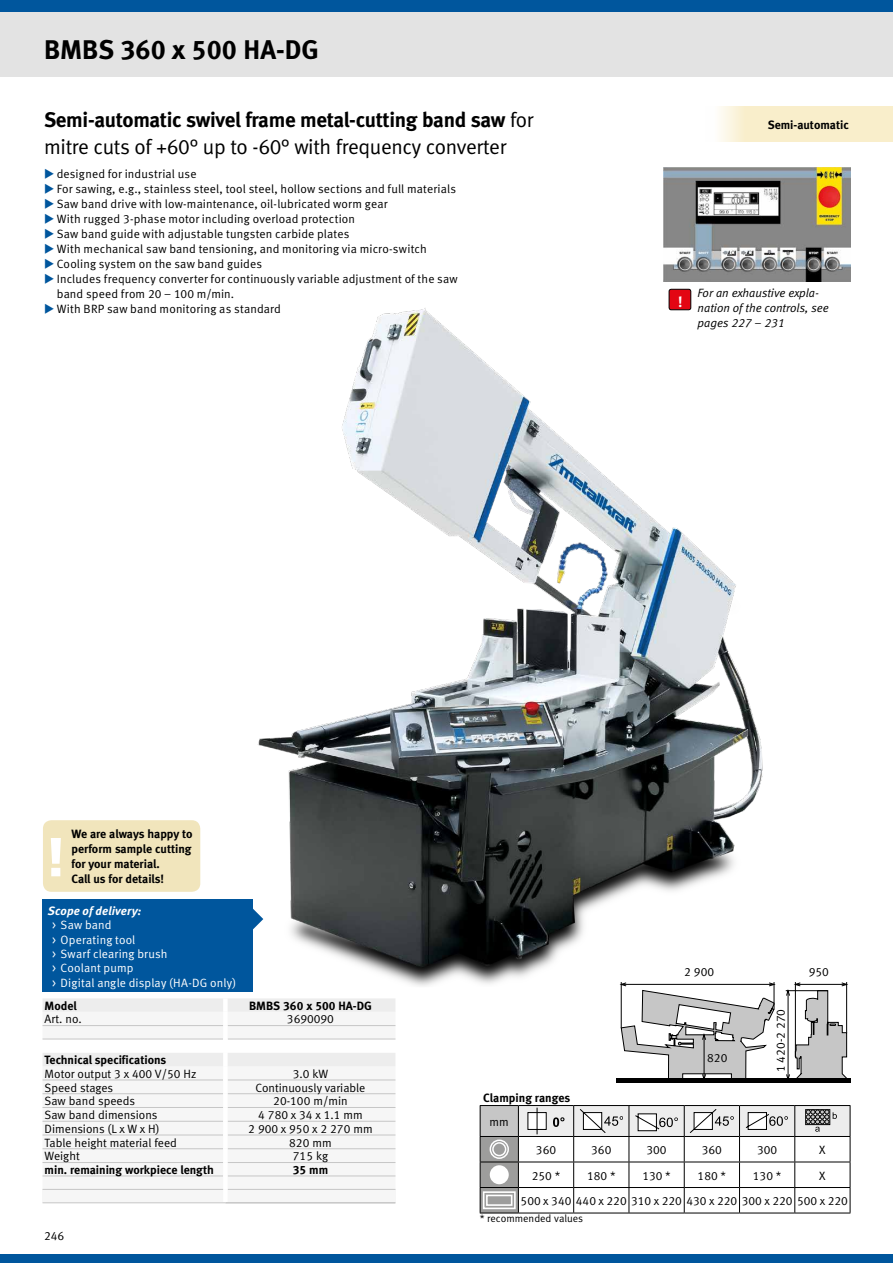
<style>
.page{position:relative;width:893px;height:1263px;background:#fff}
.page>*{position:absolute;margin:0;border:0;box-sizing:border-box;transform-origin:0 0}
.t1{font:800 57.45px "Front Page";color:#fff}
.t2{font:27px "Meta Bold LF";color:#000}
.t3{font:21px "Meta Bold LF";letter-spacing:-.015em;color:#000}
.t4{font:21px "Meta Normal LF";letter-spacing:-.015em;color:#000}
.t5{font:15px "Meta Bold LF";color:#fff}
.t6{font:12px/15px "Meta Normal LF";letter-spacing:.005em;color:#000}
.t7{font:12px/15px "Meta Bold LF";color:#000;text-align:justify}
.t8{font:12px/14.4px "Meta Normal LF";letter-spacing:.01em;color:#fff}
.t9{font:italic 12px/15px "Meta Normal LF";color:#000}
.t10{font:italic 12px "Meta Bold LF";letter-spacing:.01em;color:#fff}
.t11{font:10.5px "Meta Normal LF";color:#000}
.s1{font-family:"Meta Normal LF"}
</style>
<div class="page">
<div style="left:0;top:0;width:893px;height:77px;background:#e3e3e3"></div>
<div style="left:0;top:0;width:893px;height:11px;background:#00569d"></div>
<div style="left:0;top:1254px;width:893px;height:9px;background:#00569d"></div>
<div style="left:43px;top:998px;width:352px;height:14px;background:#ededed"></div>
<svg style="left:43px;top:1026px;width:352px;height:163px;fill:#f6f6f6"></svg>
<div style="left:43px;top:1053px;width:352px;height:13px;background:#ededed"></div>
<div style="left:43px;top:1189px;width:182px;height:14px;background:#f6f6f6"></div>
<div style="left:225px;top:1189px;width:170px;height:14px;background:#f6f6f6"></div>
<hr style="left:43px;top:1025px;width:180px;height:1px;background:#c6c6c6">
<hr style="left:228px;top:1025px;width:167px;height:1px;background:#c6c6c6">
<hr style="left:43px;top:1039px;width:180px;height:1px;background:#c6c6c6">
<hr style="left:228px;top:1039px;width:167px;height:1px;background:#c6c6c6">
<hr style="left:43px;top:1079px;width:180px;height:1px;background:#c6c6c6">
<hr style="left:228px;top:1079px;width:167px;height:1px;background:#c6c6c6">
<hr style="left:43px;top:1093px;width:180px;height:1px;background:#c6c6c6">
<hr style="left:228px;top:1093px;width:167px;height:1px;background:#c6c6c6">
<hr style="left:43px;top:1107px;width:180px;height:1px;background:#c6c6c6">
<hr style="left:228px;top:1107px;width:167px;height:1px;background:#c6c6c6">
<hr style="left:43px;top:1121px;width:180px;height:1px;background:#c6c6c6">
<hr style="left:228px;top:1121px;width:167px;height:1px;background:#c6c6c6">
<hr style="left:43px;top:1134px;width:180px;height:1px;background:#c6c6c6">
<hr style="left:228px;top:1134px;width:167px;height:1px;background:#c6c6c6">
<hr style="left:43px;top:1148px;width:180px;height:1px;background:#c6c6c6">
<hr style="left:228px;top:1148px;width:167px;height:1px;background:#c6c6c6">
<hr style="left:43px;top:1162px;width:180px;height:1px;background:#c6c6c6">
<hr style="left:228px;top:1162px;width:167px;height:1px;background:#c6c6c6">
<hr style="left:43px;top:1175px;width:180px;height:1px;background:#c6c6c6">
<hr style="left:228px;top:1175px;width:167px;height:1px;background:#c6c6c6">
<hr style="left:228px;top:1189px;width:167px;height:1px;background:#c6c6c6">
<div style="left:223px;top:998px;width:5px;height:14px;background:#fff"></div>
<div style="left:223px;top:1025px;width:5px;height:14px;background:#fff"></div>
<div style="left:223px;top:1039px;width:5px;height:14px;background:#fff"></div>
<div style="left:223px;top:1053px;width:5px;height:13px;background:#fff"></div>
<div style="left:223px;top:1066px;width:5px;height:14px;background:#fff"></div>
<div style="left:223px;top:1080px;width:5px;height:14px;background:#fff"></div>
<div style="left:223px;top:1094px;width:5px;height:13px;background:#fff"></div>
<div style="left:223px;top:1107px;width:5px;height:14px;background:#fff"></div>
<div style="left:223px;top:1121px;width:5px;height:14px;background:#fff"></div>
<div style="left:223px;top:1135px;width:5px;height:14px;background:#fff"></div>
<div style="left:223px;top:1149px;width:5px;height:13px;background:#fff"></div>
<div style="left:223px;top:1162px;width:5px;height:14px;background:#fff"></div>
<div style="left:223px;top:1176px;width:5px;height:13px;background:#fff"></div>
<div style="left:223px;top:1189px;width:5px;height:13px;background:#fff"></div>
<hr style="left:43px;top:1189px;width:180px;height:1px;background:#c6c6c6">
<hr style="left:43px;top:1202px;width:182px;height:1px;background:#c6c6c6">
<hr style="left:225px;top:1202px;width:170px;height:1px;background:#c6c6c6">
<svg style="left:480px;top:1105px;width:371px;height:108px"></svg>
<div style="left:43px;top:820px;width:157px;height:72px;background:#f1e5bc;border-radius:9px"></div>
<svg style="left:786px;top:983px;width:62px;height:95px"></svg>
<hr style="left:795px;top:982px;width:1px;height:75px;background:#000">
<hr style="left:788px;top:991px;width:1px;height:88px;background:#000">
<hr style="left:795px;top:984px;width:52px;height:1px;background:#000">
<hr style="left:786px;top:990px;width:42px;height:1px;background:#000">
<svg style="left:621px;top:988px;width:154px;height:90px"></svg>
<hr style="left:846px;top:982px;width:1px;height:51px;background:#000">
<div style="left:616px;top:1078px;width:234px;height:5px;background:#000"></div>
<div style="left:669px;top:289px;width:22px;height:21px;border:1px solid #000;border-radius:2px"></div>
<img style="left:663px;top:167px;width:187px;height:114px">
<div style="left:43px;top:900px;width:210px;height:92px;background:#00569d"></div>
<svg style="left:720px;top:106px;width:173px;height:36px;background:#f9eece"></svg>
<img style="left:244px;top:290px;width:531px;height:698px">
<h2 class="t2" style="left:44px;top:34px;width:276px">BMBS 360 x 500 HA-DG</h2>
<h3 class="t3" style="left:44px;top:107px;width:491px">Semi-automatic swivel frame metal-cutting band saw <span class="s1">for</span></h3>
<h3 class="t4" style="left:44px;top:134px;width:464px">mitre cuts of +60° up to -60° with frequency converter</h3>
<p class="t6" style="left:57px;top:166px;width:402px">designed for industrial use<br>For sawing, e.g., stainless steel, tool steel, hollow sections and full materials Saw band drive with low-maintenance, oil-lubricated worm gear<br>With rugged 3-phase motor including overload protection<br>Saw band guide with adjustable tungsten carbide plates<br>With mechanical saw band tensioning, and monitoring via micro-switch Cooling system on the saw band guides<br>Includes frequency converter for continuously variable adjustment of the saw band speed from 20 – 100 m/min.<br>With BRP saw band monitoring as standard</p>
<p class="t7" style="left:768px;top:117px;width:83px">Semi-automatic</p>
<p class="t5" style="left:678px;top:293px;width:6px">!</p>
<p class="t9" style="left:697px;top:285px;width:133px">For an exhaustive expla&shy;nation of the controls, see pages 227 – 231</p>
<h1 class="t1" style="left:48px;top:824px;width:18px">!</h1>
<p class="t7" style="left:71px;top:826px;width:123px">We are always happy to perform sample cutting for your material.</p>
<p class="t7" style="left:71px;top:871px;width:94px">Call us for details!</p>
<p class="t10" style="left:48px;top:903px;width:95px">Scope of delivery:</p>
<p class="t8" style="left:52px;top:918px;width:186px">&gt; Saw band<br>&gt; Operating tool<br>&gt; Swarf clearing brush<br>&gt; Coolant pump<br>&gt; Digital angle display (HA-DG only)</p>
<p class="t6" style="left:684px;top:964px;width:31px">2 900</p>
<p class="t6" style="left:809px;top:964px;width:22px">950</p>
<p class="t7" style="left:45px;top:998px;width:34px">Model</p>
<p class="t7" style="left:249px;top:998px;width:124px">BMBS 360 x 500 HA-DG</p>
<p class="t6" style="left:45px;top:1012px;width:39px">Art. no.</p>
<p class="t6" style="left:287px;top:1012px;width:49px">3690090</p>
<p class="t7" style="left:45px;top:1052px;width:123px">Technical specifications</p>
<p class="t6" style="left:45px;top:1066px;width:153px">Motor output 3 x 400 V/50 Hz</p>
<p class="t6" style="left:293px;top:1066px;width:37px">3.0 kW</p>
<p class="t6" style="left:45px;top:1080px;width:70px">Speed stages</p>
<p class="t6" style="left:256px;top:1080px;width:111px">Continuously variable</p>
<p class="t6" style="left:45px;top:1093px;width:92px">Saw band speeds</p>
<p class="t6" style="left:273px;top:1093px;width:76px">20-100 m/min</p>
<p class="t6" style="left:45px;top:1107px;width:114px">Saw band dimensions</p>
<p class="t6" style="left:258px;top:1107px;width:106px">4 780 x 34 x 1.1 mm</p>
<p class="t6" style="left:45px;top:1121px;width:116px">Dimensions (L x W x H)</p>
<p class="t6" style="left:248px;top:1121px;width:126px">2 900 x 950 x 2 270 mm</p>
<p class="t6" style="left:45px;top:1135px;width:134px">Table height material feed</p>
<p class="t6" style="left:289px;top:1135px;width:44px">820 mm</p>
<p class="t6" style="left:45px;top:1148px;width:37px">Weight</p>
<p class="t6" style="left:293px;top:1148px;width:37px">715 kg</p>
<p class="t7" style="left:45px;top:1162px;width:171px">min. remaining workpiece length</p>
<p class="t7" style="left:293px;top:1162px;width:37px">35 mm</p>
<p class="t6" style="left:44px;top:1228px;width:22px">246</p>
<p class="t6" style="left:707px;top:1050px;width:22px">820</p>
<p class="t6" style="left:773px;top:1072px;width:65px;rotate:-90deg">1 420-2 270</p>
<p class="t7" style="left:483px;top:1090px;width:89px">Clamping ranges</p>
<p class="t6" style="left:490px;top:1114px;width:21px">mm</p>
<p class="t6" style="left:536px;top:1142px;width:22px">360</p>
<p class="t6" style="left:591px;top:1142px;width:22px">360</p>
<p class="t6" style="left:646px;top:1142px;width:22px">300</p>
<p class="t6" style="left:702px;top:1142px;width:22px">360</p>
<p class="t6" style="left:757px;top:1142px;width:22px">300</p>
<p class="t6" style="left:819px;top:1142px;width:8px">X</p>
<p class="t6" style="left:532px;top:1168px;width:30px">250 *</p>
<p class="t6" style="left:587px;top:1168px;width:30px">180 *</p>
<p class="t6" style="left:642px;top:1168px;width:30px">130 *</p>
<p class="t6" style="left:698px;top:1168px;width:30px">180 *</p>
<p class="t6" style="left:753px;top:1168px;width:30px">130 *</p>
<p class="t6" style="left:521px;top:1162px;width:329px;line-height:25.5px;text-indent:299px">X<br>500 x 340 440 x 220 310 x 220 430 x 220 300 x 220 500 x 220</p>
<p class="t11" style="left:480px;top:1212px;width:105px">* recommended values</p>
</div>
